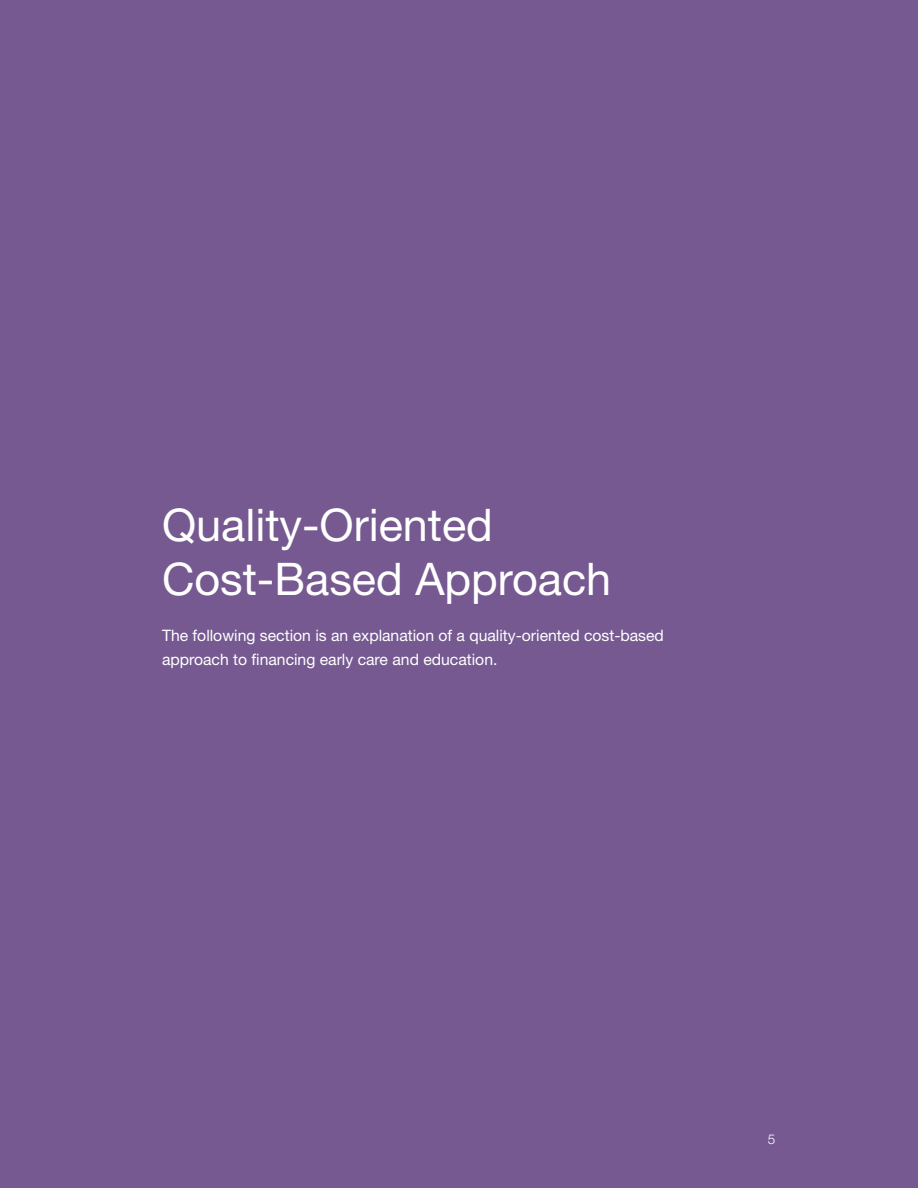
<style>
.page{position:relative;width:918px;height:1188px;background:#755990}
.page>*{position:absolute;margin:0;border:0;box-sizing:border-box;transform-origin:0 0}
.t1{font:45px/54px "Helvetica Neue LT Std";color:#fff}
.t2{font:15.75px/23.2px "Helvetica Neue LT Std";color:#fff}
.t3{font:300 13.5px "Helvetica Neue LT Std";color:#fff}
.s1{color:#636366}
</style>
<div class="page">
<h1 class="t1" style="left:162px;top:497px;width:451px">Quality-Oriented<br>Cost-Based Approach</h1>
<p class="t2" style="left:162px;top:624px;width:503px">The following section is an explanation of a quality-oriented cost-based approach to financing early care and education.</p>
<p class="t3" style="left:768px;top:1131px;width:17px">5<span class="s1">5</span></p>
</div>
